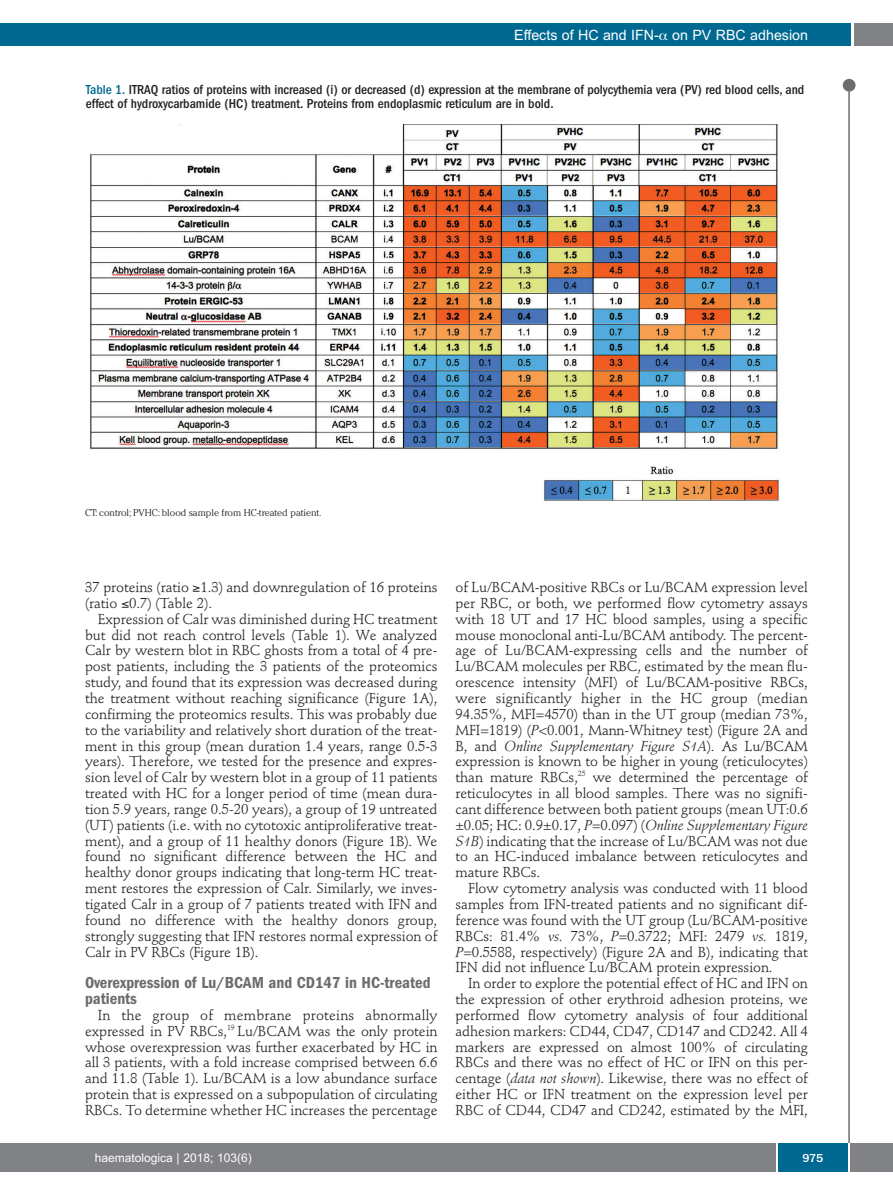
<style>
.page{position:relative;width:893px;height:1191px;background:#fff}
.page>*{position:absolute;margin:0;border:0;box-sizing:border-box;transform-origin:0 0}
.t1{font:600 condensed 16.5px/15.9px "Franklin Gothic";color:#6c6d70}
.t2{font:14.25px/15.9px "Stempel Schneidler";letter-spacing:-.005em;color:#231f20;text-align:justify}
.t3{font:14.25px "Arial";color:#fff}
.t4{font:500 condensed 13.5px/13.5px "Franklin Gothic";color:#231f20}
.t5{font:12px "Arial";color:#fff}
.t6{font:500 12px "Franklin Gothic";color:#fff}
.t7{font:300 9.75px "Cheltenham";color:#231f20}
.s1{color:#006991}
.s2{font-style:italic}
</style>
<div class="page">
<div style="left:843px;top:79px;width:12px;height:13px;background:#6c6d70;border-radius:50%"></div>
<hr style="left:848px;top:81px;width:2px;height:1062px;background:#6c6d70">
<div style="left:854px;top:23px;width:39px;height:22px;background:#808285"></div>
<div style="left:1px;top:23px;width:849px;height:22px;background:#006991"></div>
<div style="left:0;top:1143px;width:893px;height:28px;background:#808285"></div>
<div style="left:778px;top:1143px;width:70px;height:28px;background:#006991"></div>
<hr style="left:776px;top:1143px;width:2px;height:28px;background:#fff">
<hr style="left:848px;top:1143px;width:2px;height:28px;background:#fff">
<hr style="left:0;top:23px;width:2px;height:22px;background:#006991">
<img style="left:89px;top:124px;width:691px;height:377px">
<p class="t3" style="left:514px;top:27px;width:295px">Effects of HC and IFN- on PV RBC adhesion</p>
<p class="t4" style="left:86px;top:84px;width:720px"><span class="s1">Table 1.</span> ITRAQ ratios of proteins with increased (i) or decreased (d) expression at the membrane of polycythemia vera (PV) red blood cells, and effect of hydroxycarbamide (HC) treatment. Proteins from endoplasmic reticulum are in bold.</p>
<p class="t7" style="left:85px;top:508px;width:238px">CT: control; PVHC: blood sample from HC-treated patient.</p>
<p class="t2" style="left:85px;top:580px;width:354px">37 proteins (ratio ≥1.3) and downregulation of 16 proteins (ratio ≤0.7) (Table 2).</p>
<p class="t2" style="left:85px;top:612px;width:354px;text-indent:13px">Expression of Calr was diminished during HC treatment but did not reach control levels (Table 1). We analyzed Calr by western blot in RBC ghosts from a total of 4 pre&shy;post patients, including the 3 patients of the proteomics study, and found that its expression was decreased during the treatment without reaching significance (Figure 1A), confirming the proteomics results. This was probably due to the variability and relatively short duration of the treat&shy;ment in this group (mean duration 1.4 years, range 0.5-3 years). Therefore, we tested for the presence and expres&shy;sion level of Calr by western blot in a group of 11 patients treated with HC for a longer period of time (mean dura&shy;tion 5.9 years, range 0.5-20 years), a group of 19 untreated (UT) patients (i.e. with no cytotoxic antiproliferative treat&shy;ment), and a group of 11 healthy donors (Figure 1B). We found no significant difference between the HC and healthy donor groups indicating that long-term HC treat&shy;ment restores the expression of Calr. Similarly, we inves&shy;tigated Calr in a group of 7 patients treated with IFN and found no difference with the healthy donors group, strongly suggesting that IFN restores normal expression of Calr in PV RBCs (Figure 1B).</p>
<p class="t1" style="left:85px;top:976px;width:347px">Overexpression of Lu/BCAM and CD147 in HC-treated patients</p>
<p class="t2" style="left:85px;top:1008px;width:354px;text-indent:13px">In the group of membrane proteins abnormally expressed in PV RBCs,<sup>19</sup> Lu/BCAM was the only protein whose overexpression was further exacerbated by HC in all 3 patients, with a fold increase comprised between 6.6 and 11.8 (Table 1). Lu/BCAM is a low abundance surface protein that is expressed on a subpopulation of circulating RBCs. To determine whether HC increases the percentage</p>
<p class="t2" style="left:455px;top:580px;width:354px">of Lu/BCAM-positive RBCs or Lu/BCAM expression level per RBC, or both, we performed flow cytometry assays with 18 UT and 17 HC blood samples, using a specific mouse monoclonal anti-Lu/BCAM antibody. The percent&shy;age of Lu/BCAM-expressing cells and the number of Lu/BCAM molecules per RBC, estimated by the mean flu&shy;orescence intensity (MFI) of Lu/BCAM-positive RBCs, were significantly higher in the HC group (median 94.35%, MFI=4570) than in the UT group (median 73%, MFI=1819) (<span class="s2">P</span>&lt;0.001, Mann-Whitney test) (Figure 2A and B, and <span class="s2">Online Supplementary Figure S1A</span>). As Lu/BCAM expression is known to be higher in young (reticulocytes) than mature RBCs,<sup>25</sup> we determined the percentage of reticulocytes in all blood samples. There was no signifi&shy;cant difference between both patient groups (mean UT:0.6 ±0.05; HC: 0.9±0.17, <span class="s2">P</span>=0.097) (<span class="s2">Online Supplementary Figure S1B</span>) indicating that the increase of Lu/BCAM was not due to an HC-induced imbalance between reticulocytes and mature RBCs.</p>
<p class="t2" style="left:455px;top:881px;width:354px;text-indent:13px">Flow cytometry analysis was conducted with 11 blood samples from IFN-treated patients and no significant dif&shy;ference was found with the UT group (Lu/BCAM-positive RBCs: 81.4% <span class="s2">vs.</span> 73%, <span class="s2">P</span>=0.3722; MFI: 2479 <span class="s2">vs.</span> 1819, <span class="s2">P</span>=0.5588, respectively) (Figure 2A and B), indicating that IFN did not influence Lu/BCAM protein expression.</p>
<p class="t2" style="left:455px;top:976px;width:354px;text-indent:13px">In order to explore the potential effect of HC and IFN on the expression of other erythroid adhesion proteins, we performed flow cytometry analysis of four additional adhesion markers: CD44, CD47, CD147 and CD242. All 4 markers are expressed on almost 100% of circulating RBCs and there was no effect of HC or IFN on this per&shy;centage (<span class="s2">data not shown</span>). Likewise, there was no effect of either HC or IFN treatment on the expression level per RBC of CD44, CD47 and CD242, estimated by the MFI,</p>
<p class="t5" style="left:95px;top:1150px;width:158px">haematologica | 2018; 103(6)</p>
<p class="t6" style="left:803px;top:1150px;width:22px">975</p>
</div>
